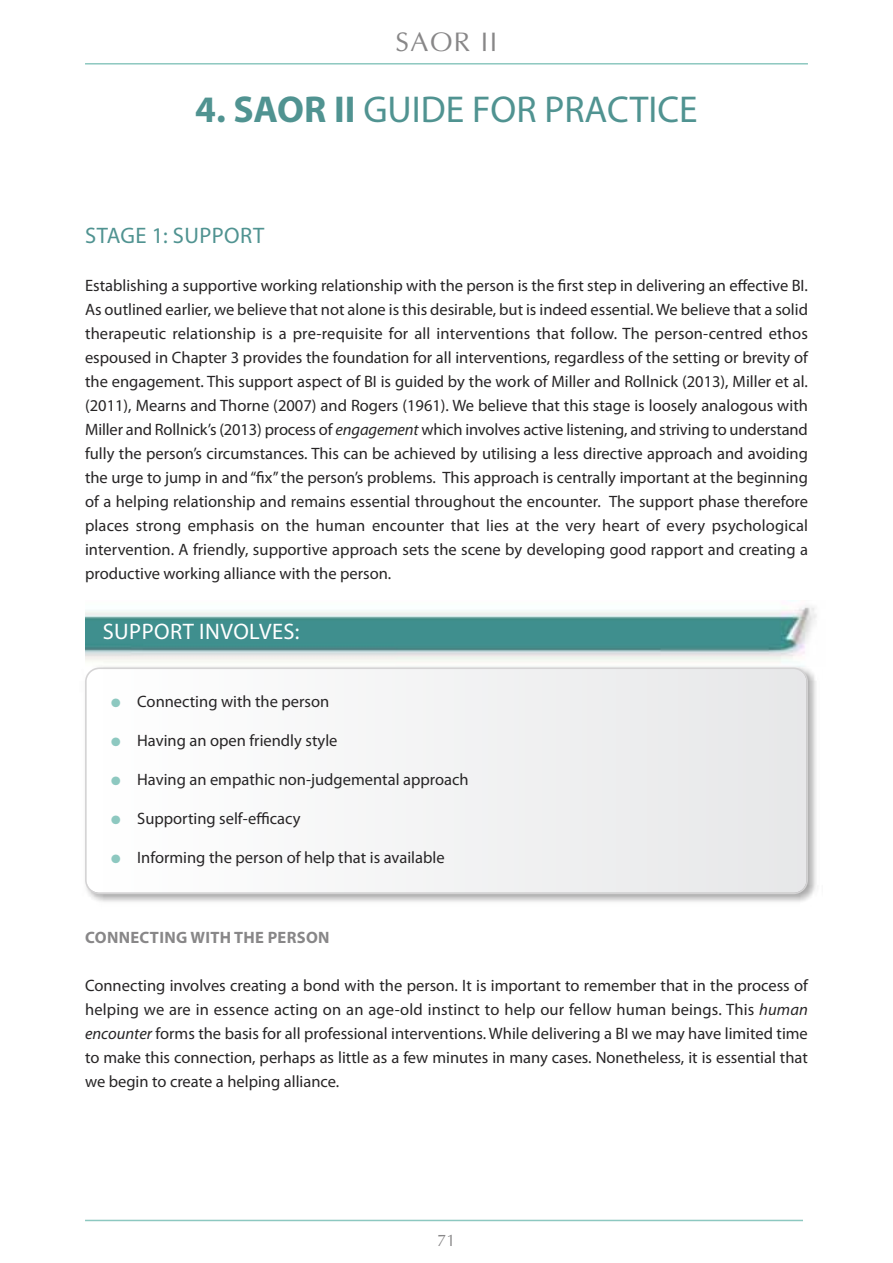
<style>
.page{position:relative;width:893px;height:1263px;background:#fff}
.page>*{position:absolute;margin:0;border:0;box-sizing:border-box;transform-origin:0 0}
.t1{font:37.5px "Myriad Pro";color:#509391}
.t2{font:27px "Optima";letter-spacing:.055em;color:#888788}
.t3{font:22.5px "Myriad Pro";letter-spacing:.02em;color:#fff}
.t4{font:22.5px "Myriad Pro";letter-spacing:.02em;color:#509391}
.t5{font:16.5px/24px "Myriad Pro";color:#272526;text-align:justify}
.t6{font:700 16.5px "Myriad Pro";letter-spacing:.02em;color:#888788}
.t7{font:16.5px "Optima";color:#888788}
.s1{font-weight:700}
.s2{font-style:italic}
.s3{color:#8dc8c0}
</style>
<div class="page">
<hr style="left:85px;top:1220px;width:718px;height:1px;background:#8dc8c0">
<hr style="left:85px;top:63px;width:723px;height:2px;background:#8dc8c0">
<img style="left:85px;top:600px;width:732px;height:61px">
<img style="left:89px;top:661px;width:727px;height:241px">
<svg style="left:85px;top:667px;width:723px;height:227px"></svg>
<p class="t2" style="left:395px;top:31px;width:103px">SAOR II</p>
<p class="t1" style="left:195px;top:95px;width:504px"><span class="s1">4. SAOR II</span> GUIDE FOR PRACTICE</p>
<p class="t4" style="left:85px;top:227px;width:180px">STAGE 1: SUPPORT</p>
<p class="t5" style="left:85px;top:275px;width:724px">Establishing a supportive working relationship with the person is the first step in delivering an effective BI.<br>As outlined earlier, we believe that not alone is this desirable, but is indeed essential. We believe that a solid therapeutic relationship is a pre-requisite for all interventions that follow. The person-centred ethos espoused in Chapter 3 provides the foundation for all interventions, regardless of the setting or brevity of the engagement. This support aspect of BI is guided by the work of Miller and Rollnick (2013), Miller et al. (2011), Mearns and Thorne (2007) and Rogers (1961). We believe that this stage is loosely analogous with Miller and Rollnick’s (2013) process of <span class="s2">engagement</span> which involves active listening, and striving to understand fully the person’s circumstances. This can be achieved by utilising a less directive approach and avoiding the urge to jump in and “fix” the person’s problems. This approach is centrally important at the beginning of a helping relationship and remains essential throughout the encounter. The support phase therefore places strong emphasis on the human encounter that lies at the very heart of every psychological intervention. A friendly, supportive approach sets the scene by developing good rapport and creating a productive working alliance with the person.</p>
<p class="t3" style="left:103px;top:623px;width:198px">SUPPORT INVOLVES:</p>
<p class="t5" style="left:111px;top:691px;width:220px"><span class="s3">●</span> Connecting with the person</p>
<p class="t5" style="left:111px;top:730px;width:228px"><span class="s3">●</span> Having an open friendly style</p>
<p class="t5" style="left:111px;top:769px;width:359px"><span class="s3">●</span> Having an empathic non-judgemental approach</p>
<p class="t5" style="left:111px;top:808px;width:191px"><span class="s3">●</span> Supporting self-efficacy</p>
<p class="t5" style="left:111px;top:847px;width:335px"><span class="s3">●</span> Informing the person of help that is available</p>
<p class="t6" style="left:85px;top:931px;width:246px">CONNECTING WITH THE PERSON</p>
<p class="t5" style="left:85px;top:975px;width:724px">Connecting involves creating a bond with the person. It is important to remember that in the process of helping we are in essence acting on an age-old instinct to help our fellow human beings. This <span class="s2">human encounter</span> forms the basis for all professional interventions. While delivering a BI we may have limited time to make this connection, perhaps as little as a few minutes in many cases. Nonetheless, it is essential that we begin to create a helping alliance.</p>
<p class="t7" style="left:437px;top:1233px;width:20px">71</p>
</div>
